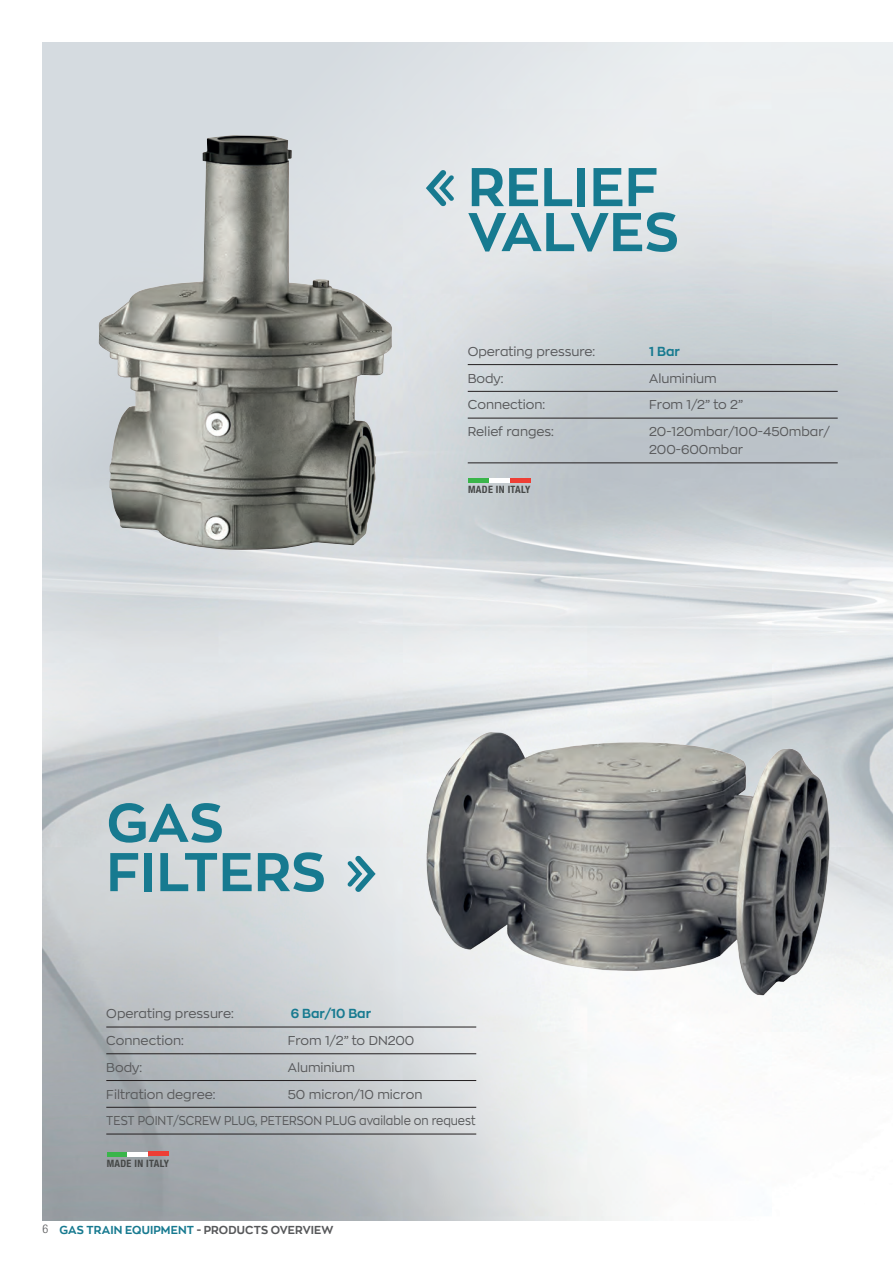
<style>
.page{position:relative;width:893px;height:1263px;background:#fff}
.page>*{position:absolute;margin:0;border:0;box-sizing:border-box;transform-origin:0 0}
.Normale{font:700 54px/45px "Zona Pro";letter-spacing:.01em;color:#177a90}
.Normale-2{font:12.75px/18px "Zona Pro";color:#57585a}
.Normale-3{font:12.75px "Zona Pro";color:#57585a;scale:.89 1}
.Normale-4{font:700 12.75px "Zona Pro";color:#177a90}
.t1{font:700 11.25px "Zona Pro";letter-spacing:.01em;color:#177a90}
.t2{font:700 condensed 10.2px "Helvetica Neue LT Std";letter-spacing:.03em;color:#464848}
.s1{font-family:"Helvetica Neue LT Std";font-weight:300;font-stretch:condensed;font-size:12px;color:#57585a}
.s2{color:#57585a}
</style>
<div class="page">
<img style="left:43px;top:631px;width:850px;height:589px">
<svg style="left:43px;top:43px;width:850px;height:588px"></svg>
<hr style="left:468px;top:364px;width:370px;height:1px;background:#231f20">
<hr style="left:468px;top:391px;width:370px;height:1px;background:#231f20">
<hr style="left:468px;top:418px;width:370px;height:1px;background:#231f20">
<hr style="left:468px;top:463px;width:370px;height:1px;background:#231f20">
<div style="left:468px;top:478px;width:21px;height:5px;background:#3ab54a"></div>
<div style="left:489px;top:478px;width:21px;height:5px;background:#fff"></div>
<hr style="left:510px;top:478px;width:20px;height:4px;background:#ee3e35">
<hr style="left:106px;top:1027px;width:370px;height:1px;background:#231f20">
<hr style="left:106px;top:1053px;width:370px;height:1px;background:#231f20">
<hr style="left:106px;top:1080px;width:370px;height:1px;background:#231f20">
<hr style="left:106px;top:1107px;width:370px;height:1px;background:#231f20">
<hr style="left:106px;top:1134px;width:370px;height:1px;background:#231f20">
<hr style="left:107px;top:1152px;width:21px;height:4px;background:#3ab54a">
<hr style="left:127px;top:1152px;width:21px;height:4px;background:#fff">
<hr style="left:148px;top:1152px;width:21px;height:4px;background:#ee3e35">
<svg style="left:426px;top:170px;width:28px;height:36px"></svg>
<svg style="left:347px;top:856px;width:29px;height:36px"></svg>
<img style="left:99px;top:138px;width:277px;height:412px">
<img style="left:397px;top:687px;width:452px;height:321px">
<p class="Normale" style="left:468px;top:163px;width:212px">RELIEF<br>VALVES</p>
<p class="Normale" style="left:107px;top:799px;width:118px">GAS</p>
<p class="Normale" style="left:107px;top:848px;width:220px">FILTERS</p>
<p class="Normale-2" style="left:468px;top:342px;width:129px">Operating pressure:</p>
<p class="Normale-4" style="left:649px;top:343px;width:32px">1 Bar</p>
<p class="Normale-2" style="left:468px;top:369px;width:37px">Body:</p>
<p class="Normale-2" style="left:649px;top:369px;width:69px">Aluminium</p>
<p class="Normale-2" style="left:468px;top:396px;width:79px">Connection:</p>
<p class="Normale-2" style="left:649px;top:396px;width:95px">From 1/2” to 2”</p>
<p class="Normale-2" style="left:468px;top:422px;width:88px">Relief ranges:</p>
<p class="Normale-2" style="left:649px;top:422px;width:182px">20-120mbar/100-450mbar/<br>200-600mbar</p>
<p class="t2" style="left:468px;top:483px;width:64px">MADE IN ITALY</p>
<p class="Normale-2" style="left:106px;top:1004px;width:129px">Operating pressure:</p>
<p class="Normale-4" style="left:291px;top:1005px;width:82px">6 Bar/10 Bar</p>
<p class="Normale-2" style="left:106px;top:1031px;width:79px">Connection:</p>
<p class="Normale-2" style="left:288px;top:1031px;width:128px">From 1/2” to DN200</p>
<p class="Normale-2" style="left:106px;top:1058px;width:37px">Body:</p>
<p class="Normale-2" style="left:288px;top:1058px;width:69px">Aluminium</p>
<p class="Normale-2" style="left:106px;top:1085px;width:111px">Filtration degree:</p>
<p class="Normale-2" style="left:288px;top:1085px;width:136px">50 micron/10 micron</p>
<p class="Normale-3" style="left:106px;top:1112px;width:416px">TEST POINT/SCREW PLUG, PETERSON PLUG available on request</p>
<p class="t2" style="left:107px;top:1157px;width:64px">MADE IN ITALY</p>
<p class="t1" style="left:43px;top:1222px;width:292px"><span class="s1">6</span> GAS TRAIN EQUIPMENT <span class="s2">- PRODUCTS OVERVIEW</span></p>
</div>
